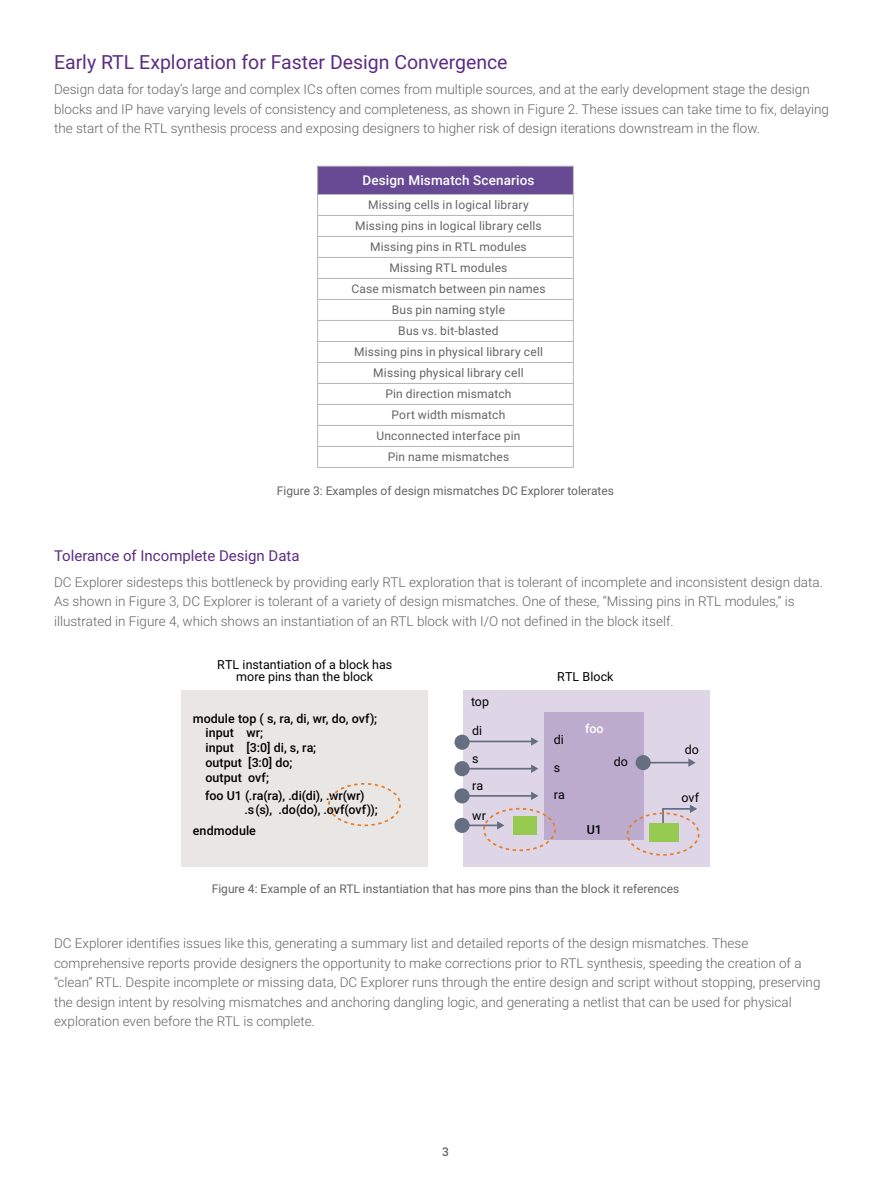
<style>
.page{position:relative;width:891px;height:1188px;background:#fff}
.page>*{position:absolute;margin:0;border:0;box-sizing:border-box;transform-origin:0 0}
.HEADING_1{font:19.5px "Roboto";color:#5a2c82}
.HEADING_2{font:15px "Roboto";color:#5a2c82}
.BODY_COPY{font:300 13.5px/19.5px "Roboto";color:#636466}
.TABLE_HEADER{font:500 13.5px "Roboto";letter-spacing:.01em;color:#fff}
.t1{font:500 12.45px/14.7px "Roboto";letter-spacing:.005em;color:#000}
.t2{font:12.45px/26.4px "Roboto";color:#000}
.t3{font:500 12.45px "Roboto";color:#fff}
.TABLE_BODY_-_LEFT{font:12px "Roboto";letter-spacing:.015em;color:#636466}
.FIGURE_CAPTION{font:12px "Roboto";color:#636466}
.t4{font:500 12px "Roboto";color:#636466}
</style>
<div class="page">
<div style="left:318px;top:166px;width:255px;height:28px;background:#684994"></div>
<hr style="left:317px;top:166px;width:257px;height:1px;background:#b3b4b4">
<hr style="left:317px;top:194px;width:257px;height:1px;background:#b3b4b4">
<hr style="left:317px;top:215px;width:257px;height:1px;background:#b3b4b4">
<hr style="left:317px;top:236px;width:257px;height:1px;background:#b3b4b4">
<hr style="left:317px;top:257px;width:257px;height:1px;background:#b3b4b4">
<hr style="left:317px;top:278px;width:257px;height:1px;background:#b3b4b4">
<hr style="left:317px;top:299px;width:257px;height:1px;background:#b3b4b4">
<hr style="left:317px;top:320px;width:257px;height:1px;background:#b3b4b4">
<hr style="left:317px;top:341px;width:257px;height:1px;background:#b3b4b4">
<hr style="left:317px;top:362px;width:257px;height:1px;background:#b3b4b4">
<hr style="left:317px;top:383px;width:257px;height:1px;background:#b3b4b4">
<hr style="left:317px;top:404px;width:257px;height:1px;background:#b3b4b4">
<hr style="left:317px;top:425px;width:257px;height:1px;background:#b3b4b4">
<hr style="left:317px;top:446px;width:257px;height:1px;background:#b3b4b4">
<svg style="left:317px;top:167px;width:1px;height:300px"></svg>
<svg style="left:573px;top:167px;width:1px;height:300px"></svg>
<hr style="left:317px;top:467px;width:257px;height:1px;background:#b3b4b4">
<div style="left:463px;top:690px;width:247px;height:177px;background:#ded5e6"></div>
<div style="left:181px;top:690px;width:247px;height:177px;background:#e8e7e5"></div>
<div style="left:544px;top:712px;width:100px;height:128px;background:#bdabcd"></div>
<div style="left:455px;top:735px;width:15px;height:15px;background:#656f81;border-radius:50%"></div>
<div style="left:455px;top:761px;width:15px;height:15px;background:#656f81;border-radius:50%"></div>
<div style="left:636px;top:755px;width:15px;height:15px;background:#656f81;border-radius:50%"></div>
<hr style="left:462px;top:768px;width:70px;height:2px;background:#656f81">
<svg style="left:531px;top:764px;width:7px;height:9px"></svg>
<hr style="left:462px;top:741px;width:70px;height:1px;background:#656f81">
<svg style="left:531px;top:737px;width:7px;height:9px"></svg>
<hr style="left:639px;top:762px;width:51px;height:1px;background:#656f81">
<svg style="left:688px;top:758px;width:8px;height:9px"></svg>
<svg style="left:328px;top:783px;width:372px;height:73px"></svg>
<p class="HEADING_1" style="left:54px;top:48px;width:455px">Early RTL Exploration for Faster Design Convergence</p>
<p class="BODY_COPY" style="left:54px;top:79px;width:777px">Design data for today’s large and complex ICs often comes from multiple sources, and at the early development stage the design blocks and IP have varying levels of consistency and completeness, as shown in Figure 2. These issues can take time to fix, delaying the start of the RTL synthesis process and exposing designers to higher risk of design iterations downstream in the flow.</p>
<p class="TABLE_HEADER" style="left:362px;top:171px;width:174px">Design Mismatch Scenarios</p>
<p class="TABLE_BODY_-_LEFT" style="left:368px;top:197px;width:162px">Missing cells in logical library</p>
<p class="TABLE_BODY_-_LEFT" style="left:355px;top:218px;width:188px">Missing pins in logical library cells</p>
<p class="TABLE_BODY_-_LEFT" style="left:370px;top:239px;width:158px">Missing pins in RTL modules</p>
<p class="TABLE_BODY_-_LEFT" style="left:390px;top:260px;width:119px">Missing RTL modules</p>
<p class="TABLE_BODY_-_LEFT" style="left:351px;top:281px;width:196px">Case mismatch between pin names</p>
<p class="TABLE_BODY_-_LEFT" style="left:392px;top:302px;width:115px">Bus pin naming style</p>
<p class="TABLE_BODY_-_LEFT" style="left:398px;top:323px;width:102px">Bus vs. bit-blasted</p>
<p class="TABLE_BODY_-_LEFT" style="left:354px;top:344px;width:190px">Missing pins in physical library cell</p>
<p class="TABLE_BODY_-_LEFT" style="left:373px;top:365px;width:152px">Missing physical library cell</p>
<p class="TABLE_BODY_-_LEFT" style="left:385px;top:386px;width:128px">Pin direction mismatch</p>
<p class="TABLE_BODY_-_LEFT" style="left:392px;top:407px;width:115px">Port width mismatch</p>
<p class="TABLE_BODY_-_LEFT" style="left:376px;top:428px;width:146px">Unconnected interface pin</p>
<p class="TABLE_BODY_-_LEFT" style="left:388px;top:449px;width:123px">Pin name mismatches</p>
<p class="FIGURE_CAPTION" style="left:277px;top:482px;width:339px">Figure 3: Examples of design mismatches DC Explorer tolerates</p>
<p class="HEADING_2" style="left:54px;top:545px;width:247px">Tolerance of Incomplete Design Data</p>
<p class="BODY_COPY" style="left:54px;top:571px;width:770px">DC Explorer sidesteps this bottleneck by providing early RTL exploration that is tolerant of incomplete and inconsistent design data.<br>As shown in Figure 3, DC Explorer is tolerant of a variety of design mismatches. One of these, “Missing pins in RTL modules,” is illustrated in Figure 4, which shows an instantiation of an RTL block with I/O not defined in the block itself.</p>
<p class="t2" style="left:217px;top:658px;width:176px;line-height:12.5px;text-align:center">RTL instantiation of a block has more pins than the block</p>
<p class="t1" style="left:205px;top:710px;width:173px;text-indent:-13px">module top ( s, ra, di, wr, do, ovf); input wr;<br>input [3:0] di, s, ra;<br>output [3:0] do;<br>output ovf;</p>
<p class="t1" style="left:244px;top:787px;width:135px;text-indent:-39px">foo U1 (.ra(ra), .di(di), .wr(wr) .s(s), .do(do), .ovf(ovf));</p>
<p class="t1" style="left:193px;top:823px;width:65px">endmodule</p>
<p class="t2" style="left:471px;top:687px;width:20px">top</p>
<p class="t2" style="left:472px;top:717px;width:12px">di</p>
<p class="t2" style="left:472px;top:745px;width:13px">s ra</p>
<p class="t2" style="left:472px;top:802px;width:15px">wr</p>
<p class="t2" style="left:557px;top:663px;width:58px">RTL Block</p>
<p class="t2" style="left:554px;top:726px;width:12px">di</p>
<p class="t2" style="left:554px;top:754px;width:13px">s ra</p>
<p class="t3" style="left:585px;top:720px;width:20px">foo</p>
<p class="t2" style="left:614px;top:748px;width:16px">do</p>
<p class="t1" style="left:587px;top:821px;width:17px">U1</p>
<p class="t2" style="left:685px;top:736px;width:16px">do</p>
<p class="t2" style="left:682px;top:784px;width:19px">ovf</p>
<p class="FIGURE_CAPTION" style="left:212px;top:880px;width:469px">Figure 4: Example of an RTL instantiation that has more pins than the block it references</p>
<p class="BODY_COPY" style="left:54px;top:933px;width:768px">DC Explorer identifies issues like this, generating a summary list and detailed reports of the design mismatches. These comprehensive reports provide designers the opportunity to make corrections prior to RTL synthesis, speeding the creation of a “clean” RTL. Despite incomplete or missing data, DC Explorer runs through the entire design and script without stopping, preserving the design intent by resolving mismatches and anchoring dangling logic, and generating a netlist that can be used for physical exploration even before the RTL is complete.</p>
<p class="t4" style="left:442px;top:1144px;width:8px">3</p>
</div>
